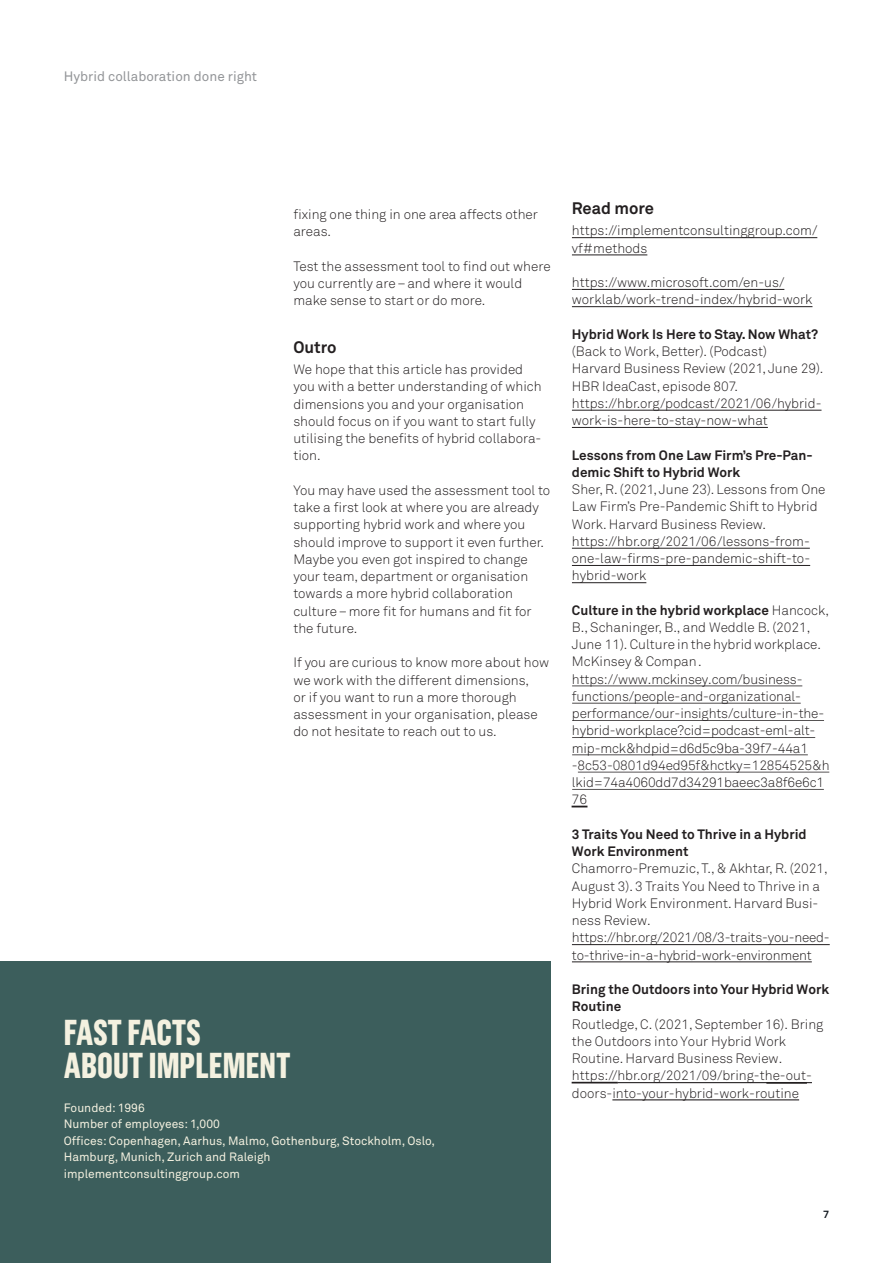
<style>
.page{position:relative;width:893px;height:1263px;background:#fff}
.page>*{position:absolute;margin:0;border:0;box-sizing:border-box;transform-origin:0 0}
.t1{font:700 36px/33px "Grotzec Cond";color:#f4f1e0}
.t2{font:700 16.5px "Akkurat Pro";color:#231f20}
.t3{font:13.5px/17.2px "Akkurat Light Pro";color:#231f20}
.t4{font:700 13.5px/17.2px "Akkurat Pro";color:#231f20}
.t5{font:13.5px "Akkurat Pro";color:#939598}
.t6{font:12px/16.5px "Akkurat Pro";color:#f4f1e0}
.t7{font:700 10.5px "Akkurat Pro";color:#11171e}
.s1{font-family:"Akkurat Light Pro";font-weight:400}
</style>
<div class="page">
<div style="left:0;top:961px;width:551px;height:302px;background:#3c5e5c"></div>
<hr style="left:572px;top:237px;width:245px;height:1px;background:#231f20">
<hr style="left:572px;top:255px;width:75px;height:1px;background:#231f20">
<hr style="left:572px;top:289px;width:212px;height:1px;background:#231f20">
<hr style="left:572px;top:306px;width:240px;height:1px;background:#231f20">
<hr style="left:572px;top:410px;width:249px;height:1px;background:#231f20">
<hr style="left:572px;top:427px;width:196px;height:1px;background:#231f20">
<hr style="left:572px;top:548px;width:238px;height:1px;background:#231f20">
<hr style="left:572px;top:565px;width:238px;height:1px;background:#231f20">
<hr style="left:572px;top:582px;width:74px;height:1px;background:#231f20">
<hr style="left:572px;top:685px;width:230px;height:1px;background:#231f20">
<hr style="left:572px;top:703px;width:229px;height:1px;background:#231f20">
<hr style="left:572px;top:720px;width:252px;height:1px;background:#231f20">
<hr style="left:572px;top:737px;width:243px;height:1px;background:#231f20">
<hr style="left:572px;top:754px;width:236px;height:1px;background:#231f20">
<hr style="left:578px;top:772px;width:251px;height:1px;background:#231f20">
<hr style="left:572px;top:789px;width:252px;height:1px;background:#231f20">
<svg style="left:572px;top:806px;width:15px;height:1px"></svg>
<hr style="left:572px;top:944px;width:258px;height:1px;background:#231f20">
<hr style="left:572px;top:961px;width:240px;height:1px;background:#231f20">
<hr style="left:572px;top:1082px;width:46px;height:1px;background:#231f20">
<hr style="left:617px;top:1082px;width:195px;height:1px;background:#231f20">
<hr style="left:612px;top:1099px;width:187px;height:1px;background:#231f20">
<p class="t5" style="left:64px;top:68px;width:195px">Hybrid collaboration done right</p>
<p class="t3" style="left:293px;top:206px;width:246px">fixing one thing in one area affects other areas.</p>
<p class="t3" style="left:293px;top:258px;width:259px">Test the assessment tool to find out where you currently are–and where it would make sense to start or do more.</p>
<p class="t2" style="left:293px;top:336px;width:45px">Outro</p>
<p class="t3" style="left:293px;top:361px;width:250px">We hope that this article has provided you with a better understanding of which dimensions you and your organisation should focus on if you want to start fully utilising the benefits of hybrid collabora&shy;tion.</p>
<p class="t3" style="left:293px;top:482px;width:258px">You may have used the assessment tool to take a first look at where you are already supporting hybrid work and where you should improve to support it even further.<br>Maybe you even got inspired to change your team, department or organisation towards a more hybrid collaboration culture–more fit for humans and fit for the future.</p>
<p class="t3" style="left:293px;top:654px;width:257px">If you are curious to know more about how we work with the different dimensions,<br>or if you want to run a more thorough assessment in your organisation, please do not hesitate to reach out to us.</p>
<h1 class="t1" style="left:64px;top:1015px;width:228px">FAST FACTS<br>ABOUT IMPLEMENT</h1>
<p class="t6" style="left:64px;top:1100px;width:373px">Founded: 1996<br>Number of employees: 1,000<br>Offices: Copenhagen, Aarhus, Malmo, Gothenburg, Stockholm, Oslo, Hamburg, Munich, Zurich and Raleigh implementconsultinggroup.com</p>
<p class="t2" style="left:572px;top:198px;width:84px">Read more</p>
<p class="t3" style="left:572px;top:222px;width:247px">https://implementconsultinggroup.com/ vf#methods</p>
<p class="t3" style="left:572px;top:274px;width:242px">https://www.microsoft.com/en-us/ worklab/work-trend-index/hybrid-work</p>
<p class="t4" style="left:572px;top:326px;width:248px">Hybrid Work Is Here to Stay. Now What?</p>
<p class="t3" style="left:572px;top:343px;width:253px">(Back to Work, Better). (Podcast)<br>Harvard Business Review (2021, June 29).<br>HBR IdeaCast, episode 807. https://hbr.org/podcast/2021/06/hybrid&shy;work-is-here-to-stay-now-what</p>
<p class="t4" style="left:572px;top:446px;width:242px">Lessons from One Law Firm’s Pre-Pan&shy;demic Shift to Hybrid Work</p>
<p class="t3" style="left:572px;top:481px;width:255px">Sher, R. (2021, June 23). Lessons from One Law Firm’s Pre-Pandemic Shift to Hybrid Work. Harvard Business Review. https://hbr.org/2021/06/lessons-from&shy;one-law-firms-pre-pandemic-shift-to&shy;hybrid-work</p>
<p class="t4" style="left:572px;top:601px;width:258px">Culture in the hybrid workplace <span class="s1">Hancock,</span></p>
<p class="t3" style="left:572px;top:619px;width:259px">B., Schaninger, B., and Weddle B. (2021, June 11). Culture in the hybrid workplace.<br>McKinsey &amp; Compan. https://www.mckinsey.com/business&shy;functions/people-and-organizational&shy;performance/our-insights/culture-in-the&shy;hybrid-workplace?cid=podcast-eml-alt&shy;mip-mck&amp;hdpid=d6d5c9ba-39f7-44a1 -8c53-0801d94ed95f&amp;hctky=12854525&amp;h lkid=74a4060dd7d34291baeec3a8f6e6c1<br>76</p>
<p class="t4" style="left:572px;top:825px;width:236px">3 Traits You Need to Thrive in a Hybrid<br>Work Environment</p>
<p class="t3" style="left:572px;top:860px;width:259px">Chamorro-Premuzic, T., &amp; Akhtar, R. (2021, August 3). 3 Traits You Need to Thrive in a Hybrid Work Environment. Harvard Busi&shy;ness Review. https://hbr.org/2021/08/3-traits-you-need&shy;to-thrive-in-a-hybrid-work-environment</p>
<p class="t4" style="left:572px;top:981px;width:259px">Bring the Outdoors into Your Hybrid Work<br>Routine</p>
<p class="t3" style="left:572px;top:1015px;width:253px">Routledge, C. (2021, September 16). Bring the Outdoors into Your Hybrid Work Routine. Harvard Business Review. https://hbr.org/2021/09/bring-the-out&shy;doors-into-your-hybrid-work-routine</p>
<p class="t7" style="left:823px;top:1208px;width:7px">7</p>
</div>
